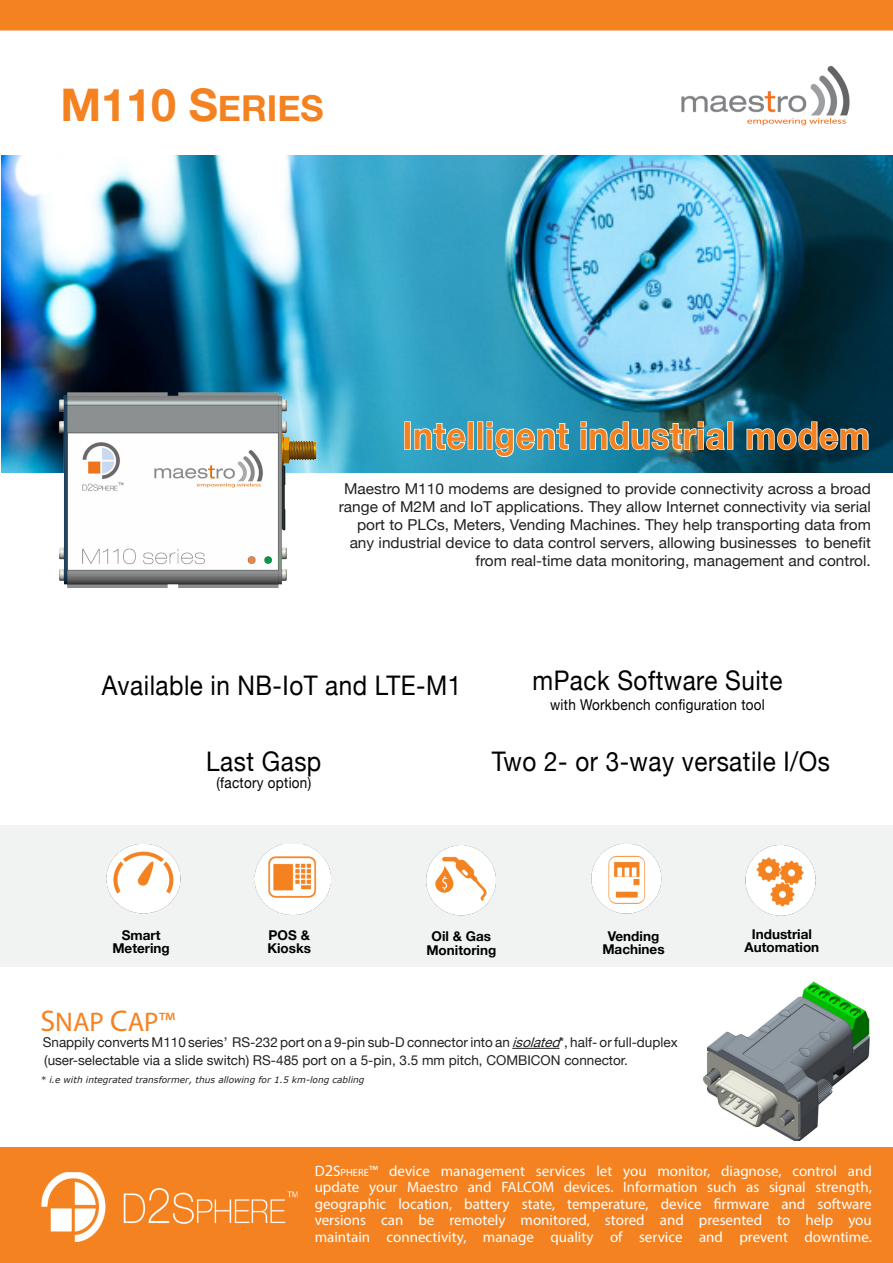
<style>
.page{position:relative;width:893px;height:1263px;background:#fff}
.page>*{position:absolute;margin:0;border:0;box-sizing:border-box;transform-origin:0 0}
.t1{font:700 45px "Helvetica Neue";color:#f58220}
.t2{font:700 37.5px "Helvetica Neue";letter-spacing:.02em;color:#f58220;scale:.9 1}
.t3{font:27px "Helvetica Neue";letter-spacing:.02em;color:#000;scale:.9 1}
.t4{font:27px "Myriad Pro";color:#f58220}
.t5{font:15px/16.5px "Myriad Pro";color:#fff}
.t6{font:15px/18px "Helvetica Neue";color:#231f20;text-align:right}
.t7{font:15px "Helvetica Neue";letter-spacing:.02em;color:#000;scale:.9 1}
.t8{font:13.5px "Helvetica Neue";color:#231f20}
.t9{font:700 13.5px "Helvetica Neue";color:#000}
.t10{font:italic 9px "Verdana";color:#231f20}
.s1{font-size:35.7px}
.s2{font-size:30px}
.s3{font-style:inherit}
.s4{font-style:italic}
.s5{font-size:16.5px}
.s6{font-size:10.5px}
</style>
<div class="page">
<div style="left:1px;top:1px;width:891px;height:29px;background:#f58220"></div>
<div style="left:0;top:0;width:893px;height:31px;border:2px solid #f58220"></div>
<div style="left:0;top:1147px;width:893px;height:116px;background:#f58220"></div>
<img style="left:41px;top:1172px;width:256px;height:70px">
<img style="left:1px;top:156px;width:892px;height:316px">
<div style="left:404px;top:421px;width:7px;height:29px;border:2px solid #fff"></div>
<svg style="left:413px;top:422px;width:53px;height:29px;background:#69bad3"></svg>
<div style="left:468px;top:421px;width:6px;height:29px;border:2px solid #fff"></div>
<div style="left:477px;top:421px;width:6px;height:29px;border:2px solid #fff"></div>
<svg style="left:486px;top:421px;width:83px;height:37px;background:#5eb1ca"></svg>
<img style="left:580px;top:421px;width:146px;height:30px">
<div style="left:727px;top:421px;width:6px;height:29px;border:2px solid #fff"></div>
<svg style="left:746px;top:421px;width:124px;height:30px;background:#426978"></svg>
<img style="left:681px;top:65px;width:169px;height:61px">
<img style="left:35px;top:377px;width:290px;height:211px">
<div style="left:0;top:825px;width:893px;height:141px;background:#f0f1f1"></div>
<img style="left:426px;top:845px;width:70px;height:71px">
<img style="left:254px;top:844px;width:77px;height:71px">
<img style="left:591px;top:843px;width:71px;height:71px">
<img style="left:745px;top:845px;width:71px;height:71px">
<img style="left:106px;top:844px;width:75px;height:70px">
<img style="left:703px;top:981px;width:167px;height:160px">
<hr style="left:512px;top:1048px;width:47px;height:1px;background:#231f20">
<p class="t1" style="left:60px;top:70px;width:263px">M110 S<span class="s1">ERIES</span></p>
<p class="t2" style="left:402px;top:406px;width:521px">Intelligent industrial modem</p>
<p class="t6" style="left:339px;top:480px;width:534px">Maestro M110 modems are designed to provide connectivity across a broad range of M2M and IoT applications. They allow Internet connectivity via serial port to PLCs, Meters, Vending Machines. They help transporting data from any industrial device to data control servers, allowing businesses to benefit from real-time data monitoring, management and control.</p>
<p class="t3" style="left:102px;top:666px;width:401px">Available in NB-IoT and LTE-M1</p>
<p class="t3" style="left:532px;top:660px;width:279px">mPack Software Suite</p>
<p class="t3" style="left:206px;top:742px;width:129px">Last Gasp</p>
<p class="t7" style="left:216px;top:771px;width:107px">(factory option)</p>
<p class="t9" style="left:122px;top:924px;width:40px">Smart</p>
<p class="t9" style="left:112px;top:938px;width:59px">Metering</p>
<p class="t9" style="left:269px;top:924px;width:43px">POS &amp;</p>
<p class="t9" style="left:267px;top:938px;width:45px">Kiosks</p>
<p class="t7" style="left:550px;top:694px;width:240px">with Workbench configuration tool</p>
<p class="t3" style="left:492px;top:741px;width:377px">Two 2- or 3-way versatile I/Os</p>
<p class="t9" style="left:432px;top:926px;width:61px">Oil &amp; Gas</p>
<p class="t9" style="left:426px;top:939px;width:71px">Monitoring</p>
<p class="t9" style="left:608px;top:925px;width:53px">Vending</p>
<p class="t9" style="left:602px;top:939px;width:64px">Machines</p>
<p class="t9" style="left:752px;top:923px;width:62px">Industrial</p>
<p class="t9" style="left:744px;top:937px;width:76px">Automation</p>
<p class="t4" style="left:40px;top:1005px;width:136px"><span class="s2">S</span>NAP <span class="s2">C</span>AP<span class="s3">™</span></p>
<p class="t8" style="left:43px;top:1032px;width:636px">Snappily converts M110 series’ RS-232 port on a 9-pin sub-D connector into an <span class="s4">isolated</span>*, half- or full-duplex</p>
<p class="t8" style="left:44px;top:1050px;width:585px">(user-selectable via a slide switch) RS-485 port on a 5-pin, 3.5 mm pitch, COMBICON connector.</p>
<p class="t10" style="left:40px;top:1073px;width:325px">* i.e with integrated transformer, thus allowing for 1.5 km-long cabling</p>
<p class="t5" style="left:315px;top:1162px;width:559px"><span class="s3">D</span><span class="s5">2</span><span class="s3">S</span><span class="s6">PHERE</span><span class="s3">™</span> device management services let you monitor, diagnose, control and</p>
<p class="t5" style="left:315px;top:1179px;width:559px">update your Maestro and FALCOM devices. Information such as signal strength,</p>
<p class="t5" style="left:315px;top:1195px;width:559px">geographic location, battery state, temperature, device firmware and software</p>
<p class="t5" style="left:315px;top:1212px;width:559px">versions can be remotely monitored, stored and presented to help you maintain connectivity, manage quality of service and prevent downtime.</p>
</div>
